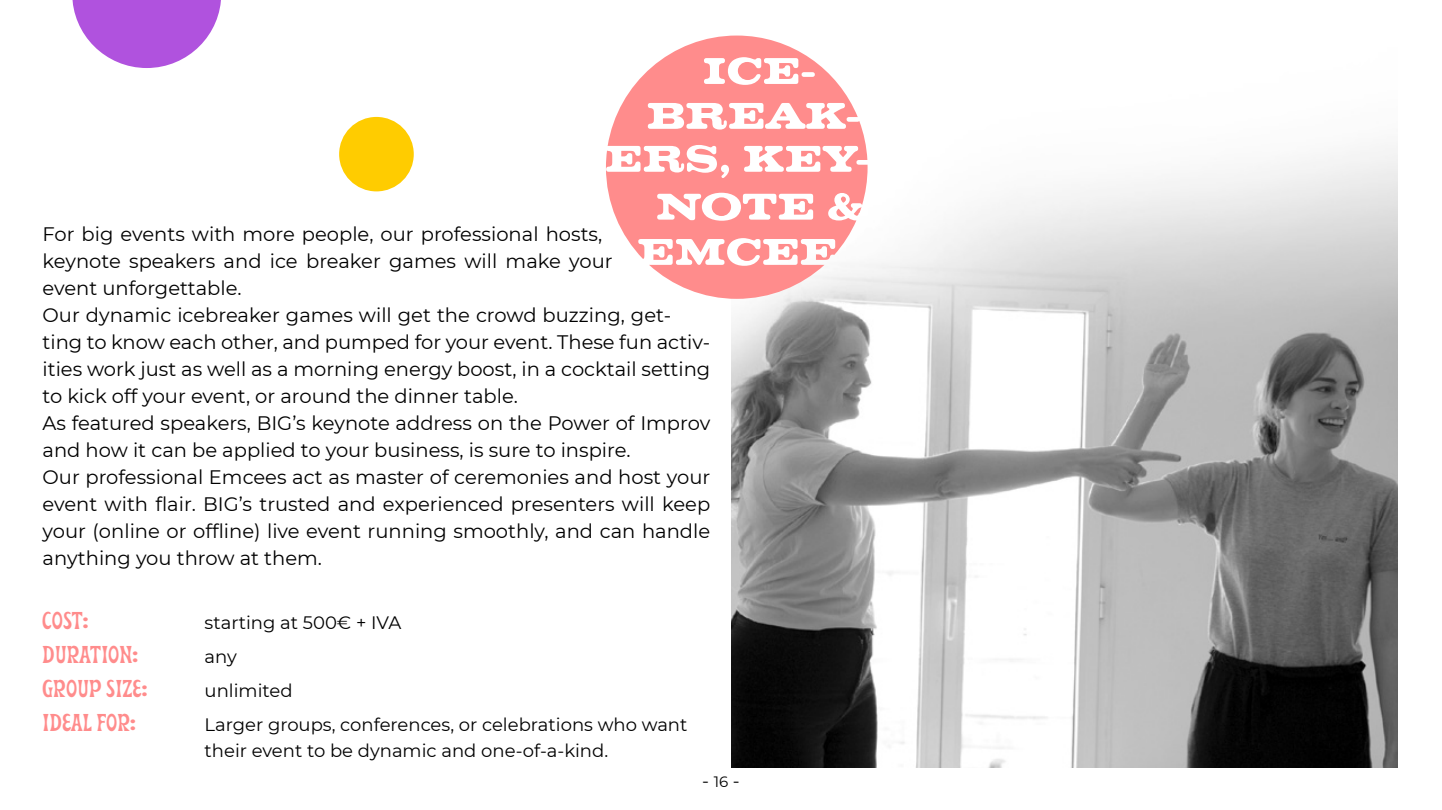
<style>
.page{position:relative;width:1442px;height:810px;background:#fff}
.page>*{position:absolute;margin:0;border:0;box-sizing:border-box;transform-origin:0 0}
.t1{font:19.5px/27px "Montserrat";color:#000}
.t2{font:18px/25.5px "Montserrat";color:#000}
.t3{font:300 18px "Beale";letter-spacing:.02em;color:#ff8c8c}
.s1{font-size:15px}
</style>
<div class="page">
<img style="left:731px;top:146px;width:666px;height:621px">
<svg style="left:72px;top:0;width:149px;height:68px"></svg>
<svg style="left:606px;top:36px;width:261px;height:263px;fill:#ff8c8c"></svg>
<div style="left:339px;top:117px;width:75px;height:74px;background:#fc0;border-radius:50%"></div>
<p class="t1" style="left:43px;top:219px;width:669px">For big events with more people, our professional hosts,<br>keynote speakers and ice breaker games will make your<br>event unforgettable.<br>Our dynamic icebreaker games will get the crowd buzzing, get&shy;ting to know each other, and pumped for your event. These fun activ&shy;ities work just as well as a morning energy boost, in a cocktail setting to kick off your event, or around the dinner table.<br>As featured speakers, BIG’s keynote address on the Power of Improv and how it can be applied to your business, is sure to inspire.<br>Our professional Emcees act as master of ceremonies and host your event with flair. BIG’s trusted and experienced presenters will keep your (online or offline) live event running smoothly, and can handle anything you throw at them.</p>
<p class="t3" style="left:43px;top:606px;width:47px">COST:</p>
<p class="t2" style="left:205px;top:610px;width:198px">starting at 500€ + IVA</p>
<p class="t3" style="left:43px;top:640px;width:97px">DURATION:</p>
<p class="t2" style="left:205px;top:644px;width:34px">any</p>
<p class="t3" style="left:43px;top:674px;width:106px">GROUP SIZE:</p>
<p class="t2" style="left:205px;top:678px;width:89px">unlimited</p>
<p class="t3" style="left:43px;top:708px;width:95px">IDEAL FOR:</p>
<p class="t2" style="left:205px;top:712px;width:484px">Larger groups, conferences, or celebrations who want their event to be dynamic and one-of-a-kind.</p>
<p class="t2" style="left:702px;top:767px;width:39px">- <span class="s1">16</span> -</p>
</div>
